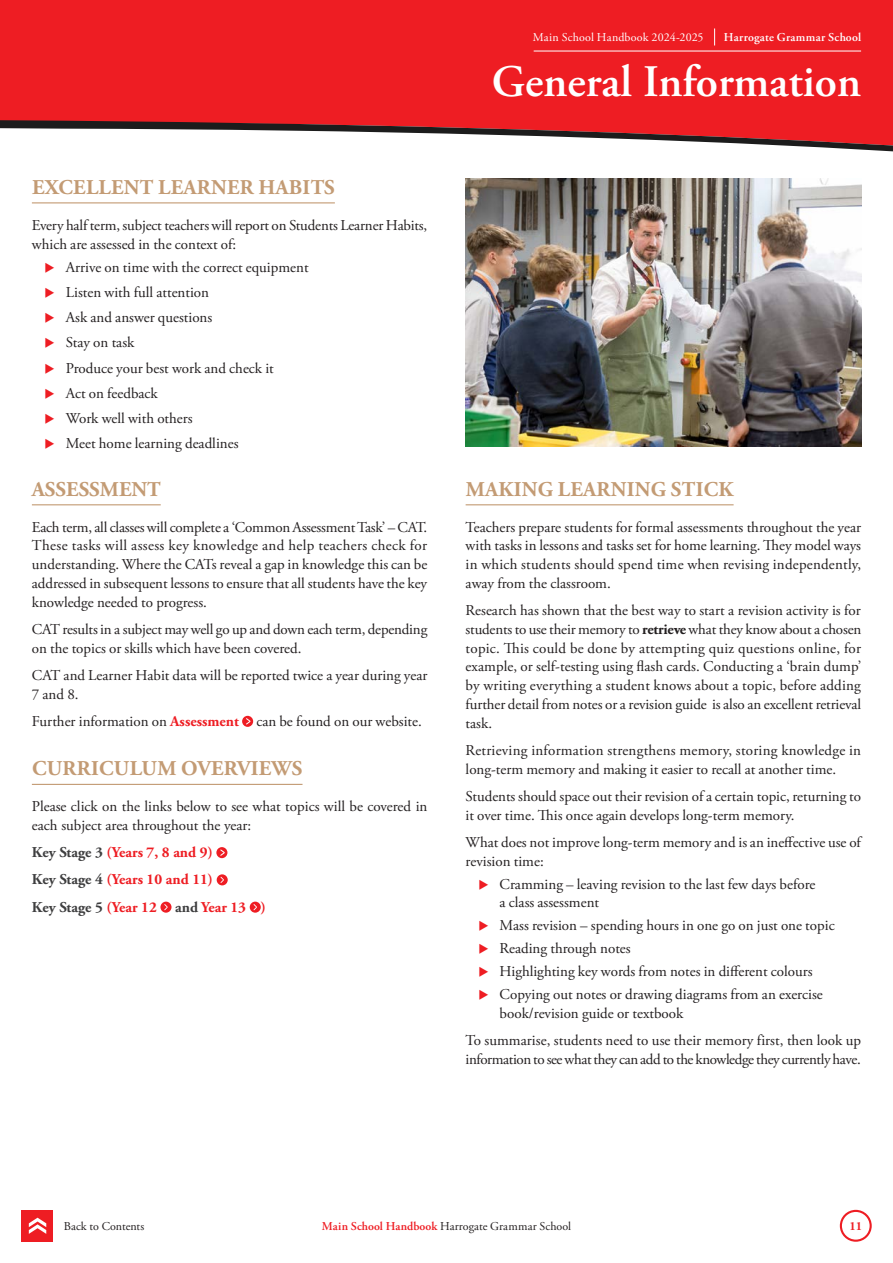
<style>
.page{position:relative;width:893px;height:1263px;background:#fff}
.page>*{position:absolute;margin:0;border:0;box-sizing:border-box;transform-origin:0 0}
.t1{font:600 45px "Adobe Garamond Pro";color:#fff}
.t2{font:700 21px "Adobe Garamond Pro";letter-spacing:.015em;color:#c39b74}
.t3{font:15px/18.8px "Adobe Garamond Pro";color:#231f20}
.t4{font:15px/18.8px "Adobe Garamond Pro";letter-spacing:-.03em;color:#231f20}
.t5{font:700 15px/27.3px "Adobe Garamond Pro";color:#ee1d23}
.t6{font:700 12.3px "Adobe Garamond Pro";color:#ee1d23}
.t7{font:12px "Adobe Garamond Pro";letter-spacing:.005em;color:#231f20}
.t8{font:12px "Adobe Garamond Pro";letter-spacing:.015em;color:#fff}
.t9{font:600 12px "Adobe Garamond Pro";letter-spacing:.02em;color:#fff}
.s1{color:#ee1d23}
.s2{font-weight:700;color:#ee1d23}
.s3{color:#3e3e3f}
.s4{font-weight:700}
.s5{font-weight:600;color:#ee1d23}
</style>
<div class="page">
<div style="left:0;top:0;width:893px;height:109px;background:#ee1d23"></div>
<div style="left:840px;top:1210px;width:32px;height:32px;border:2px solid #ee1d23;border-radius:50%"></div>
<div style="left:21px;top:1210px;width:32px;height:32px;background:#ee1d23"></div>
<svg style="left:29px;top:1218px;width:17px;height:16px"></svg>
<svg style="left:714px;top:28px;width:1px;height:17px"></svg>
<hr style="left:534px;top:51px;width:327px;height:1px;background:#fff">
<div style="left:0;top:109px;width:893px;height:7px;background:#ee1d23"></div>
<svg style="left:0;top:116px;width:893px;height:98px"></svg>
<hr style="left:32px;top:202px;width:303px;height:1px;background:#c39b74">
<hr style="left:32px;top:504px;width:129px;height:1px;background:#c39b74">
<hr style="left:32px;top:784px;width:270px;height:1px;background:#c39b74">
<div style="left:242px;top:716px;width:11px;height:11px;background:#ee1d23;border-radius:50%"></div>
<svg style="left:246px;top:718px;width:5px;height:6px"></svg>
<div style="left:216px;top:847px;width:11px;height:11px;background:#ee1d23;border-radius:50%"></div>
<svg style="left:220px;top:849px;width:5px;height:7px"></svg>
<div style="left:217px;top:874px;width:11px;height:11px;background:#ee1d23;border-radius:50%"></div>
<svg style="left:220px;top:877px;width:4px;height:6px"></svg>
<svg style="left:160px;top:902px;width:12px;height:11px"></svg>
<svg style="left:164px;top:904px;width:4px;height:6px"></svg>
<div style="left:250px;top:902px;width:11px;height:11px;background:#ee1d23;border-radius:50%"></div>
<svg style="left:254px;top:904px;width:3px;height:6px"></svg>
<hr style="left:466px;top:504px;width:268px;height:1px;background:#c39b74">
<img style="left:466px;top:179px;width:395px;height:267px">
<h2 class="t2" style="left:32px;top:175px;width:304px">EXCELLENT LEARNER HABITS</h2>
<p class="t3" style="left:32px;top:216px;width:397px;line-height:19.5px">Every half term, subject teachers will report on Students Learner Habits, which are assessed in the context of:</p>
<p class="t3" style="left:45px;top:258px;width:266px"><span class="s1">◆</span> Arrive on time with the correct equipment</p>
<p class="t3" style="left:45px;top:284px;width:166px"><span class="s1">◆</span> Listen with full attention</p>
<p class="t3" style="left:45px;top:309px;width:169px"><span class="s1">◆</span> Ask and answer questions</p>
<p class="t3" style="left:45px;top:334px;width:91px"><span class="s1">◆</span> Stay on task</p>
<p class="t3" style="left:45px;top:359px;width:231px"><span class="s1">◆</span> Produce your best work and check it</p>
<p class="t3" style="left:45px;top:384px;width:115px"><span class="s1">◆</span> Act on feedback</p>
<p class="t3" style="left:45px;top:409px;width:150px"><span class="s1">◆</span> Work well with others</p>
<p class="t3" style="left:45px;top:434px;width:195px"><span class="s1">◆</span> Meet home learning deadlines</p>
<h2 class="t2" style="left:32px;top:477px;width:130px">ASSESSMENT</h2>
<p class="t3" style="left:32px;top:518px;width:397px;text-align:justify">Each term, all classes will complete a ‘Common Assessment Task’ – CAT.<br>These tasks will assess key knowledge and help teachers check for understanding. Where the CATs reveal a gap in knowledge this can be addressed in subsequent lessons to ensure that all students have the key knowledge needed to progress.</p>
<p class="t3" style="left:32px;top:620px;width:397px">CAT results in a subject may well go up and down each term, depending on the topics or skills which have been covered.</p>
<p class="t3" style="left:32px;top:666px;width:397px">CAT and Learner Habit data will be reported twice a year during year<br>7 and 8.</p>
<p class="t3" style="left:32px;top:712px;width:391px">Further information on <span class="s2">Assessment</span> can be found on our website.</p>
<h2 class="t2" style="left:32px;top:756px;width:272px">CURRICULUM OVERVIEWS</h2>
<p class="t3" style="left:32px;top:797px;width:397px">Please click on the links below to see what topics will be covered in each subject area throughout the year:</p>
<p class="t5" style="left:32px;top:839px;width:235px"><span class="s3">Key Stage 3</span> (Years 7, 8 and 9)<br><span class="s3">Key Stage 4</span> (Years 10 and 11)<br><span class="s3">Key Stage 5</span> (Year 12 <span class="s3">and</span> Year 13 )</p>
<p class="t8" style="left:533px;top:30px;width:172px">Main School Handbook 2024-2025</p>
<p class="t9" style="left:724px;top:30px;width:139px">Harrogate Grammar School</p>
<h1 class="t1" style="left:492px;top:56px;width:371px">General Information</h1>
<h2 class="t2" style="left:466px;top:477px;width:269px">MAKING LEARNING STICK</h2>
<p class="t3" style="left:466px;top:518px;width:397px;text-align:justify">Teachers prepare students for formal assessments throughout the year with tasks in lessons and tasks set for home learning. They model ways in which students should spend time when revising independently, away from the classroom.</p>
<p class="t3" style="left:466px;top:601px;width:397px;text-align:justify">Research has shown that the best way to start a revision activity is for students to use their memory to <span class="s4">retrieve</span> what they know about a chosen topic. This could be done by attempting quiz questions online, for example, or self-testing using flash cards. Conducting a ‘brain dump’ by writing everything a student knows about a topic, before adding further detail from notes or a revision guide is also an excellent retrieval task.</p>
<p class="t3" style="left:466px;top:741px;width:397px">Retrieving information strengthens memory, storing knowledge in long-term memory and making it easier to recall at another time.</p>
<p class="t3" style="left:466px;top:787px;width:397px">Students should space out their revision of a certain topic, returning to it over time. This once again develops long-term memory.</p>
<p class="t3" style="left:466px;top:833px;width:397px">What does not improve long-term memory and is an ineffective use of revision time:</p>
<p class="t3" style="left:500px;top:875px;width:317px;text-indent:-21px"><span class="s1">◆</span> Cramming – leaving revision to the last few days before a class assessment</p>
<p class="t3" style="left:478px;top:917px;width:358px"><span class="s1">◆</span> Mass revision – spending hours in one go on just one topic</p>
<p class="t3" style="left:478px;top:940px;width:154px"><span class="s1">◆</span> Reading through notes</p>
<p class="t3" style="left:478px;top:963px;width:336px"><span class="s1">◆</span> Highlighting key words from notes in different colours</p>
<p class="t3" style="left:500px;top:986px;width:325px;text-indent:-21px"><span class="s1">◆</span> Copying out notes or drawing diagrams from an exercise book/revision guide or textbook</p>
<p class="t4" style="left:466px;top:1032px;width:397px">To summarise, students need to use their memory first, then look up information to see what they can add to the knowledge they currently have.</p>
<p class="t7" style="left:64px;top:1219px;width:82px">Back to Contents</p>
<p class="t7" style="left:322px;top:1219px;width:251px"><span class="s5">Main School Handbook</span> Harrogate Grammar School</p>
<p class="t6" style="left:849px;top:1219px;width:14px">11</p>
</div>
